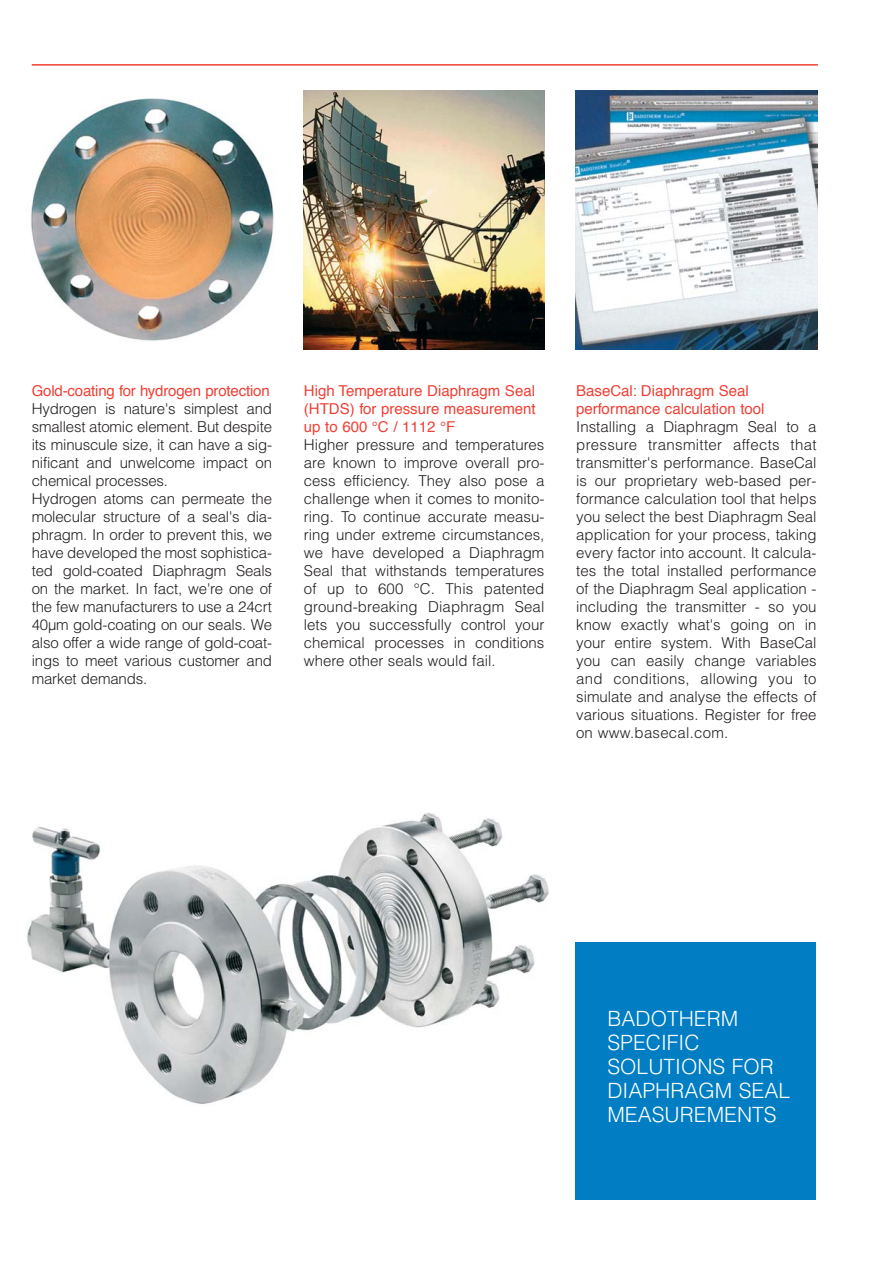
<style>
.page{position:relative;width:893px;height:1263px;background:#fff}
.page>*{position:absolute;margin:0;border:0;box-sizing:border-box;transform-origin:0 0}
.t1{font:300 21px/24px "Helvetica";color:#fff}
.t2{font:300 15px/18px "Helvetica";letter-spacing:-.01em;color:#231f20;text-align:justify}
.t3{font:15px/18px "Helvetica";color:#ef4035;text-align:justify}
</style>
<div class="page">
<div style="left:575px;top:942px;width:240px;height:258px;background:#007dc3"></div>
<img style="left:31px;top:98px;width:243px;height:243px">
<img style="left:303px;top:91px;width:241px;height:259px">
<img style="left:575px;top:91px;width:243px;height:259px">
<hr style="left:32px;top:64px;width:785px;height:2px;background:#ef4035">
<img style="left:27px;top:813px;width:521px;height:291px">
<p class="t3" style="left:32px;top:383px;width:239px">Gold-coating for hydrogen protection</p>
<p class="t2" style="left:32px;top:401px;width:242px;text-align:left">Hydrogen is nature's simplest and smallest atomic element. But despite its minuscule size, it can have a sig&shy;nificant and unwelcome impact on chemical processes.<br>Hydrogen atoms can permeate the molecular structure of a seal's dia&shy;phragm. In order to prevent this, we have developed the most sophistica&shy;ted gold-coated Diaphragm Seals on the market. In fact, we're one of the few manufacturers to use a 24crt<br>40µm gold-coating on our seals. We also offer a wide range of gold-coat&shy;ings to meet various customer and market demands.</p>
<p class="t3" style="left:304px;top:383px;width:233px">High Temperature Diaphragm Seal (HTDS) for pressure measurement up to 600 °C / 1112 °F</p>
<p class="t2" style="left:304px;top:437px;width:242px">Higher pressure and temperatures are known to improve overall pro&shy;cess efficiency. They also pose a challenge when it comes to monito&shy;ring. To continue accurate measu&shy;ring under extreme circumstances, we have developed a Diaphragm Seal that withstands temperatures of up to 600 °C. This patented ground-breaking Diaphragm Seal lets you successfully control your chemical processes in conditions where other seals would fail.</p>
<p class="t3" style="left:576px;top:383px;width:190px">BaseCal: Diaphragm Seal performance calculation tool</p>
<p class="t2" style="left:576px;top:419px;width:242px">Installing a Diaphragm Seal to a pressure transmitter affects that transmitter's performance. BaseCal is our proprietary web-based per&shy;formance calculation tool that helps you select the best Diaphragm Seal application for your process, taking every factor into account. It calcula&shy;tes the total installed performance of the Diaphragm Seal application - including the transmitter - so you know exactly what's going on in your entire system. With BaseCal you can easily change variables and conditions, allowing you to simulate and analyse the effects of various situations. Register for free on www.basecal.com.</p>
<h1 class="t1" style="left:607px;top:1008px;width:184px">BADOTHERM<br>SPECIFIC<br>SOLUTIONS FOR<br>DIAPHRAGM SEAL<br>MEASUREMENTS</h1>
</div>
